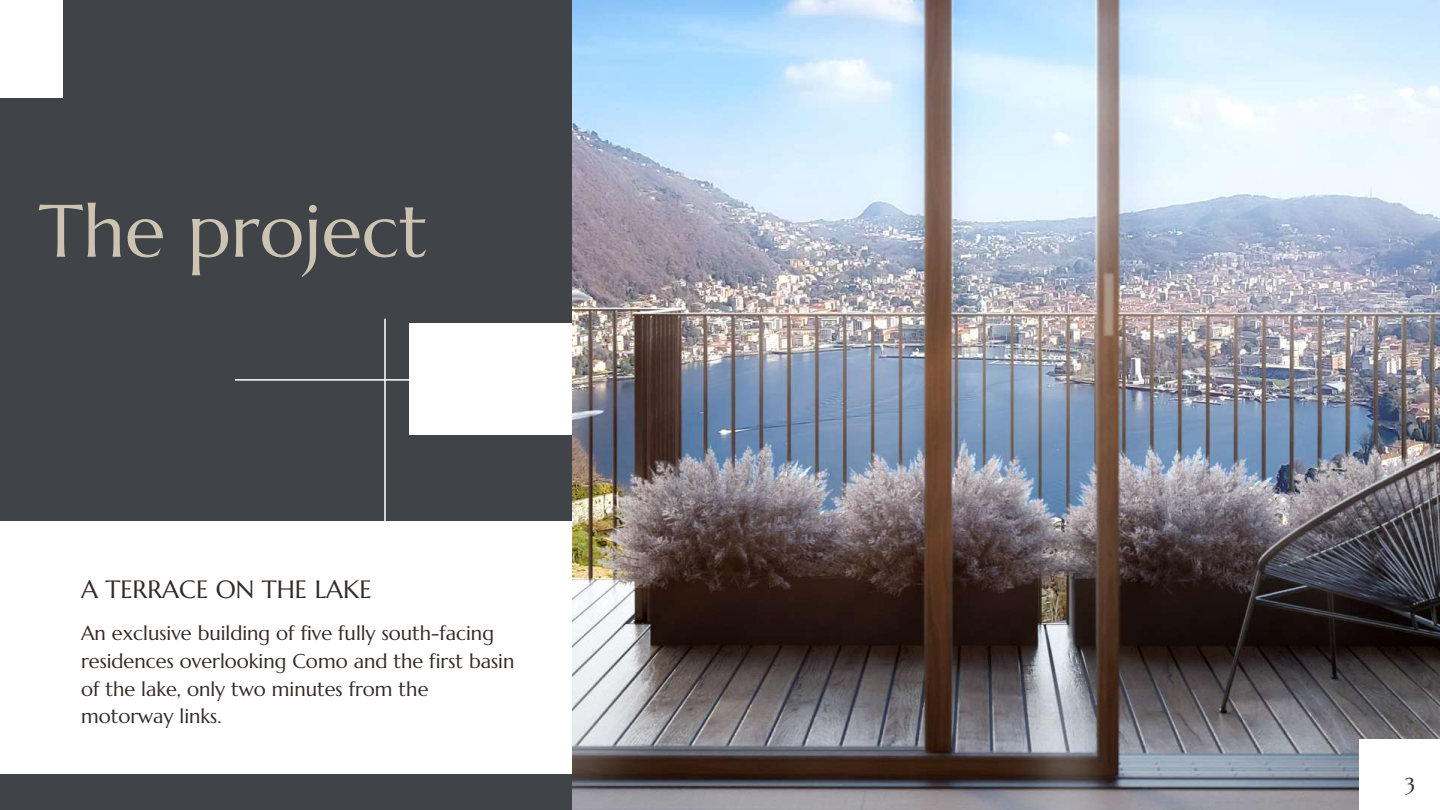
<style>
.page{position:relative;width:1440px;height:810px;background:#404448}
.page>*{position:absolute;margin:0;border:0;box-sizing:border-box;transform-origin:0 0}
.t1{font:74px "Marcellus";color:#cdc3b2}
.t2{font:25px "Marcellus";color:#352a26}
.t3{font:20.2px "Marcellus";color:#352a26}
.t4{font:20px/27.8px "Marcellus";color:#352a26}
</style>
<div class="page">
<hr style="left:384px;top:319px;width:2px;height:268px;background:#fff">
<div style="left:0;top:522px;width:779px;height:252px;background:#fff"></div>
<hr style="left:235px;top:379px;width:512px;height:2px;background:#fff">
<div style="left:409px;top:324px;width:780px;height:111px;background:#fff"></div>
<img style="left:572px;top:0;width:868px;height:810px">
<div style="left:0;top:0;width:63px;height:98px;background:#fff"></div>
<div style="left:1359px;top:740px;width:81px;height:70px;background:#fff"></div>
<h1 class="t1" style="left:39px;top:185px;width:390px">The project</h1>
<p class="t2" style="left:81px;top:573px;width:292px">A TERRACE ON THE LAKE</p>
<p class="t4" style="left:81px;top:619px;width:435px">An exclusive building of five fully south-facing residences overlooking Como and the first basin of the lake, only two minutes from the motorway links.</p>
<p class="t3" style="left:1405px;top:773px;width:12px">3</p>
</div>
